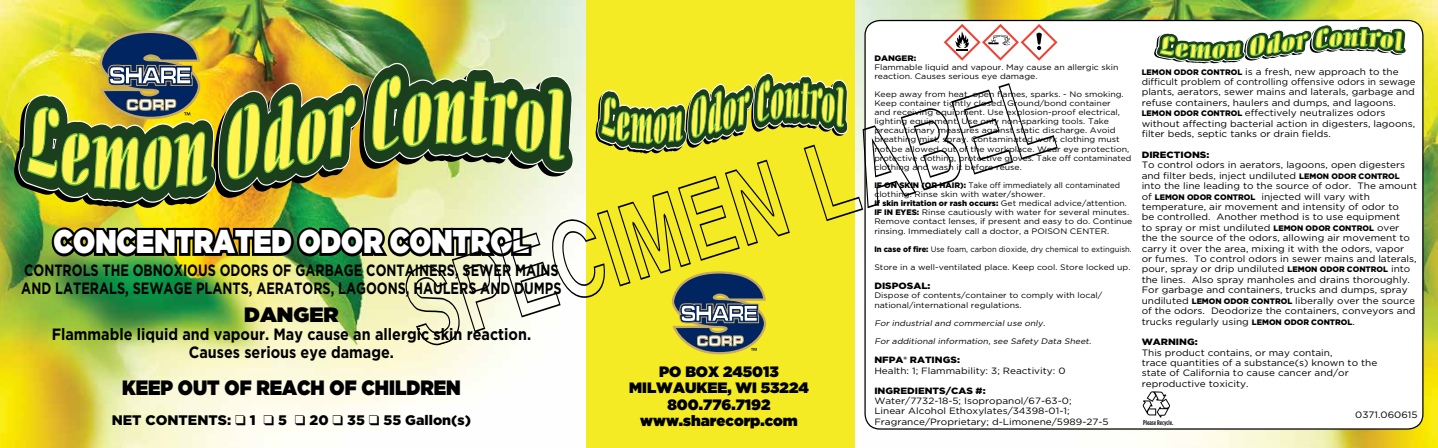
<style>
.page{position:relative;width:1438px;height:448px;background:#fff}
.page>*{position:absolute;margin:0;border:0;box-sizing:border-box;transform-origin:0 0}
.t1{font:900 32.75px "Gotham";color:#fff;scale:.83 1}
.t2{font:900 20.75px "Gotham";color:#000;scale:.9 1}
.t3{font:900 20.75px "Gotham";color:#000}
.t4{font:700 16.38px/17.6px "Gotham";color:#000;scale:.78 1}
.t5{font:700 16.38px/17.5px "Gotham";color:#000;text-align:center;scale:.88 1}
.t6{font:900 15px/16.2px "Gotham";color:#000;text-align:center}
.t7{font:900 13.88px "Gotham";color:#000}
.t8{font:9.25px/10.4px "Gotham";color:#000;scale:1.08 1}
.t9{font:9.12px/10.2px "Gotham";color:#000;scale:1.1 1}
.t10{font:900 9.12px "Gotham";color:#000;scale:1.1 1}
.t11{font:8px/9.1px "Gotham";color:#000;scale:1.1 1}
.t12{font:8px/9.1px "Gotham";color:#000}
.t13{font:italic 8px "Gotham";color:#000;scale:1.1 1}
.t14{font:8px "Gotham";color:#000;scale:.95 1}
.t15{font:8px "Gotham";color:#000;scale:1.09 1}
.t16{font:900 8px "Gotham";color:#000;scale:1.1 1}
.t17{font:500 6.88px "Gotham Condensed";color:#000}
.s1{font-weight:900}
.s2{font-weight:900;font-size:8px}
</style>
<div class="page">
<div style="left:585px;top:0;width:270px;height:447px;background:#f4eb24"></div>
<img style="left:855px;top:0;width:583px;height:447px">
<img style="left:0;top:0;width:585px;height:447px">
<div style="left:865px;top:20px;width:557px;height:408px;background:#fff;border-radius:15px"></div>
<svg style="left:1142px;top:391px;width:28px;height:26px"></svg>
<svg style="left:1154px;top:25px;width:252px;height:39px"></svg>
<img style="left:26px;top:24px;width:1032px;height:330px">
<h1 class="t1" style="left:54px;top:222px;width:574px">CONCENTRATED ODOR CONTROL</h1>
<h3 class="t4" style="left:21px;top:261px;width:694px">CONTROLS THE OBNOXIOUS ODORS OF GARBAGE CONTAINERS, SEWER MAINS<br>AND LATERALS, SEWAGE PLANTS, AERATORS, LAGOONS, HAULERS AND DUMPS</h3>
<h2 class="t3" style="left:244px;top:302px;width:96px">DANGER</h2>
<h3 class="t5" style="left:52px;top:325px;width:546px">Flammable liquid and vapour. May cause an allergic skin reaction.<br>Causes serious eye damage.</h3>
<h2 class="t2" style="left:122px;top:374px;width:378px">KEEP OUT OF REACH OF CHILDREN</h2>
<h3 class="t7" style="left:112px;top:410px;width:361px">NET CONTENTS: ❑ 1 ❑ 5 ❑ 20 ❑ 35 ❑ 55 Gallon(s)</h3>
<h3 class="t6" style="left:629px;top:363px;width:181px">PO BOX 245013<br>MILWAUKEE, WI 53224<br>800.776.7192 www.sharecorp.com</h3>
<p class="t16" style="left:874px;top:53px;width:40px">DANGER:</p>
<p class="t11" style="left:874px;top:62px;width:224px">Flammable liquid and vapour. May cause an allergic skin reaction. Causes serious eye damage.</p>
<p class="t11" style="left:874px;top:89px;width:235px">Keep away from heat, open flames, sparks. - No smoking.<br>Keep container tightly closed. Ground/bond container<br>and receiving equipment. Use explosion-proof electrical, lighting equipment. Use only non-sparking tools. Take precautionary measures against static discharge. Avoid breathing mist, spray. Contaminated work clothing must not be allowed out of the workplace. Wear eye protection, protective clothing, protective gloves. Take off contaminated clothing and wash it before reuse.</p>
<p class="t12" style="left:874px;top:180px;width:259px"><span class="s1">IF ON SKIN (OR HAIR):</span> Take off immediately all contaminated clothing. Rinse skin with water/shower.<br><span class="s1">If skin irritation or rash occurs:</span> Get medical advice/attention.<br><span class="s1">IF IN EYES:</span> Rinse cautiously with water for several minutes.<br>Remove contact lenses, if present and easy to do. Continue rinsing. Immediately call a doctor, a POISON CENTER.</p>
<p class="t14" style="left:874px;top:244px;width:272px"><span class="s1">In case of fire:</span> Use foam, carbon dioxide, dry chemical to extinguish.</p>
<p class="t15" style="left:874px;top:262px;width:236px">Store in a well-ventilated place. Keep cool. Store locked up.</p>
<p class="t10" style="left:874px;top:280px;width:53px">DISPOSAL:</p>
<p class="t11" style="left:874px;top:290px;width:209px">Dispose of contents/container to comply with local/ national/international regulations.</p>
<p class="t13" style="left:874px;top:317px;width:158px">For industrial and commercial use only.</p>
<p class="t13" style="left:874px;top:336px;width:200px">For additional information, see Safety Data Sheet.</p>
<p class="t10" style="left:874px;top:354px;width:79px">NFPA® RATINGS:</p>
<p class="t9" style="left:874px;top:364px;width:175px">Health: 1; Flammability: 3; Reactivity: 0</p>
<p class="t10" style="left:874px;top:385px;width:103px">INGREDIENTS/CAS #:</p>
<p class="t9" style="left:874px;top:395px;width:214px">Water/7732-18-5; Isopropanol/67-63-0;<br>Linear Alcohol Ethoxylates/34398-01-1;<br>Fragrance/Proprietary; d-Limonene/5989-27-5</p>
<p class="t8" style="left:1141px;top:66px;width:255px"><span class="s2">LEMON ODOR CONTROL</span> is a fresh, new approach to the difficult problem of controlling offensive odors in sewage plants, aerators, sewer mains and laterals, garbage and refuse containers, haulers and dumps, and lagoons.<br><span class="s2">LEMON ODOR CONTROL</span> effectively neutralizes odors without affecting bacterial action in digesters, lagoons, filter beds, septic tanks or drain fields.</p>
<p class="t10" style="left:1141px;top:149px;width:63px">DIRECTIONS:</p>
<p class="t8" style="left:1141px;top:160px;width:257px">To control odors in aerators, lagoons, open digesters and filter beds, inject undiluted <span class="s2">LEMON ODOR CONTROL </span>into the line leading to the source of odor. The amount of <span class="s2">LEMON ODOR CONTROL</span> injected will vary with temperature, air movement and intensity of odor to<br>be controlled. Another method is to use equipment<br>to spray or mist undiluted <span class="s2">LEMON ODOR CONTROL</span> over the the source of the odors, allowing air movement to carry it over the area, mixing it with the odors, vapor<br>or fumes. To control odors in sewer mains and laterals, pour, spray or drip undiluted <span class="s2">LEMON ODOR CONTROL</span> into the lines. Also spray manholes and drains thoroughly.<br>For garbage and containers, trucks and dumps, spray undiluted <span class="s2">LEMON ODOR CONTROL</span> liberally over the source of the odors. Deodorize the containers, conveyors and trucks regularly using <span class="s2">LEMON ODOR CONTROL</span>.</p>
<p class="t10" style="left:1141px;top:336px;width:52px">WARNING:</p>
<p class="t8" style="left:1141px;top:346px;width:220px">This product contains, or may contain,<br>trace quantities of a substance(s) known to the state of California to cause cancer and/or reproductive toxicity.</p>
<p class="t8" style="left:1355px;top:409px;width:59px">0371.060615</p>
<p class="t17" style="left:1143px;top:418px;width:32px">Please Recycle.</p>
</div>
